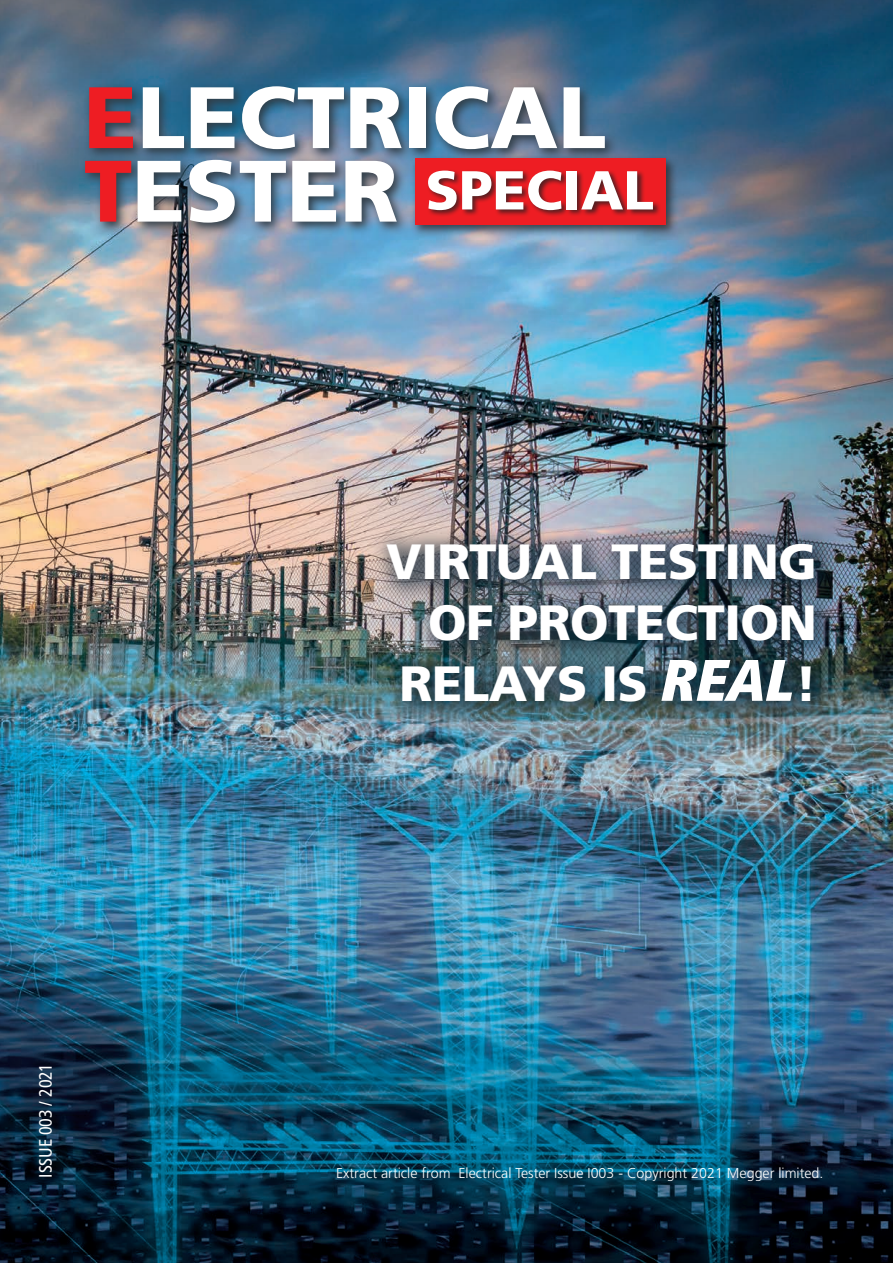
<style>
.page{position:relative;width:893px;height:1263px;background:#fff}
.page>*{position:absolute;margin:0;border:0;box-sizing:border-box;transform-origin:0 0}
.t1{font:900 87px "Frutiger LT Pro";color:#fff}
.Heading{font:900 54.75px "Frutiger LT Pro";color:#fff}
.Front_Pages{font:900 49.5px/60.8px "Frutiger LT Pro";letter-spacing:-.01em;color:#fff;text-align:right}
.Siub-Head{font:condensed 18px "Frutiger LT Pro";letter-spacing:-.01em;color:#fff}
.MainBodyCopy_9_5{font:300 14.25px "Frutiger LT Pro";color:#fff}
.s1{color:#ee1d23}
.s2{font-family:"Frutiger LT Pro Extra Blk Cn Ita";font-weight:400;font-size:58.5px}
</style>
<div class="page">
<img style="left:0;top:0;width:893px;height:1263px">
<svg style="left:80px;top:81px;width:538px;height:155px;background:#4c6880"></svg>
<div style="left:369px;top:526px;width:472px;height:202px;background:#0f2738;opacity:.65"></div>
<div style="left:411px;top:154px;width:267px;height:84px;background:#231f20;opacity:.75"></div>
<div style="left:415px;top:158px;width:250px;height:67px;background:#ee1d23"></div>
<div style="left:426px;top:169px;width:235px;height:48px;background:#231f20;opacity:.75"></div>
<p class="t1" style="left:84px;top:65px;width:524px"><span class="s1">E</span>LECTRICAL</p>
<p class="t1" style="left:84px;top:139px;width:316px"><span class="s1">T</span>ESTER</p>
<p class="Heading" style="left:426px;top:157px;width:230px">SPECIAL</p>
<p class="Front_Pages" style="left:386px;top:531px;width:432px">VIRTUAL TESTING<br>OF PROTECTION<br>RELAYS IS <span class="s2">REAL</span>!</p>
<p class="Siub-Head" style="left:35px;top:1177px;width:116px;rotate:-90deg">ISSUE 003 / 2021</p>
<p class="MainBodyCopy_9_5" style="left:336px;top:1165px;width:489px">Extract article from Electrical Tester Issue I003 - Copyright 2021 Megger limited.</p>
</div>
